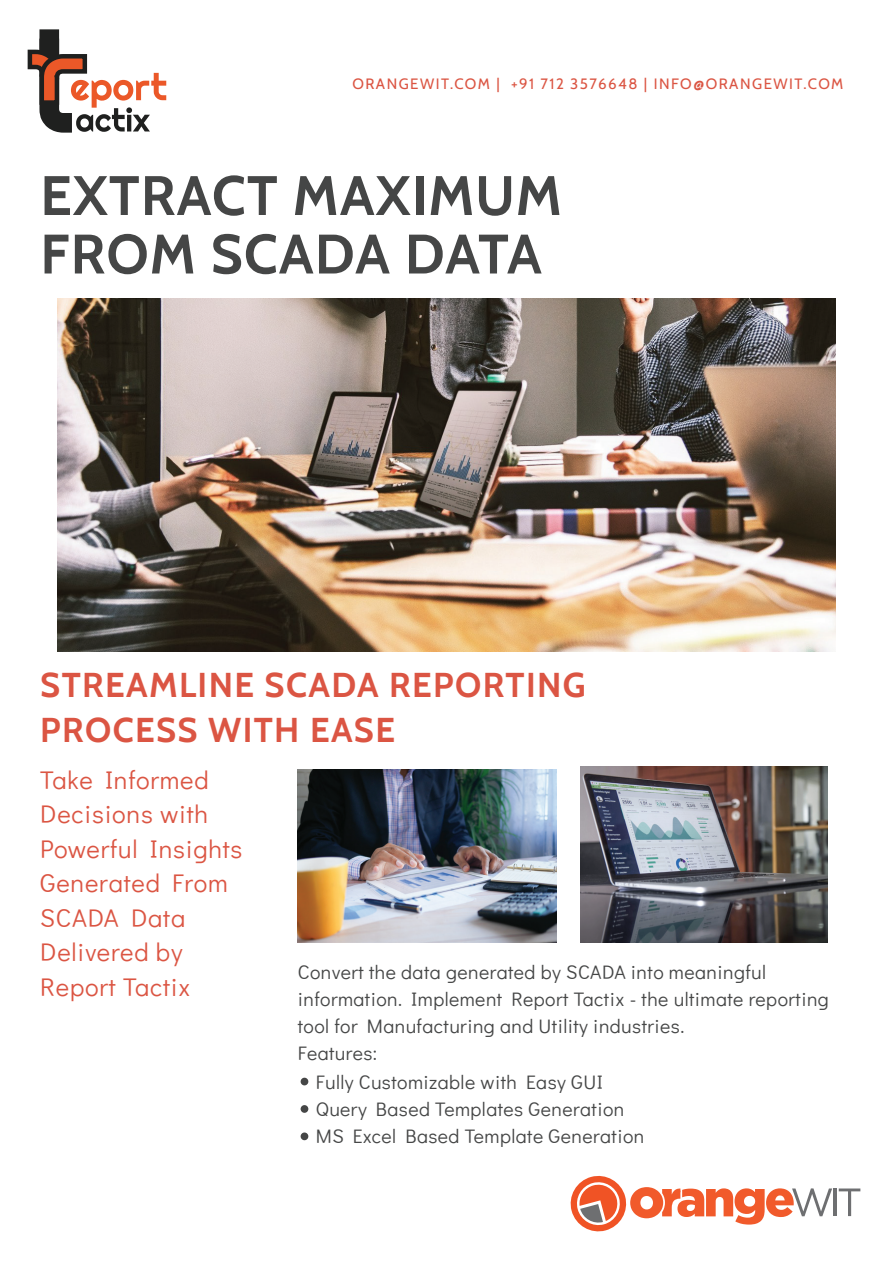
<style>
.page{position:relative;width:893px;height:1263px;background:#fff}
.page>*{position:absolute;margin:0;border:0;box-sizing:border-box;transform-origin:0 0}
.t1{font:700 55.5px/58.5px "Cabin";letter-spacing:.02em;color:#454646}
.t2{font:700 34.5px/45px "Cabin";letter-spacing:.04em;color:#db5543}
.t3{font:25.5px/34.5px "Didact Gothic";letter-spacing:.03em;color:#db5543}
.t4{font:19.5px/27px "Didact Gothic";letter-spacing:.025em;color:#454646}
.t5{font:15px "Cabin";letter-spacing:.1em;color:#db5543}
</style>
<div class="page">
<hr style="left:834px;top:1188px;width:3px;height:28px;background:#6e6f71">
<svg style="left:839px;top:1188px;width:21px;height:28px"></svg>
<svg style="left:570px;top:1175px;width:262px;height:57px"></svg>
<div style="left:39px;top:29px;width:20px;height:34px;background:#1f201f;border:4px solid #1f201f"></div>
<svg style="left:27px;top:36px;width:139px;height:97px"></svg>
<img style="left:298px;top:769px;width:259px;height:173px">
<img style="left:58px;top:299px;width:777px;height:352px">
<img style="left:581px;top:766px;width:246px;height:176px">
<div style="left:301px;top:1078px;width:7px;height:7px;background:#454646;border-radius:50%"></div>
<div style="left:301px;top:1105px;width:7px;height:8px;background:#454646;border-radius:50%"></div>
<div style="left:301px;top:1132px;width:7px;height:8px;background:#454646;border-radius:50%"></div>
<p class="t5" style="left:352px;top:72px;width:493px">ORANGEWIT.COM | +91 712 3576648 | INFO@ORANGEWIT.COM</p>
<h1 class="t1" style="left:40px;top:163px;width:523px">EXTRACT MAXIMUM<br>FROM SCADA DATA</h1>
<h2 class="t2" style="left:40px;top:660px;width:547px">STREAMLINE SCADA REPORTING<br>PROCESS WITH EASE</h2>
<h3 class="t3" style="left:40px;top:761px;width:204px">Take Informed<br>Decisions with<br>Powerful Insights<br>Generated From<br>SCADA Data<br>Delivered by<br>Report Tactix</h3>
<p class="t4" style="left:298px;top:957px;width:533px">Convert the data generated by SCADA into meaningful information. Implement Report Tactix - the ultimate reporting tool for Manufacturing and Utility industries.<br>Features:</p>
<p class="t4" style="left:316px;top:1067px;width:330px">Fully Customizable with Easy GUI<br>Query Based Templates Generation<br>MS Excel Based Template Generation</p>
</div>
